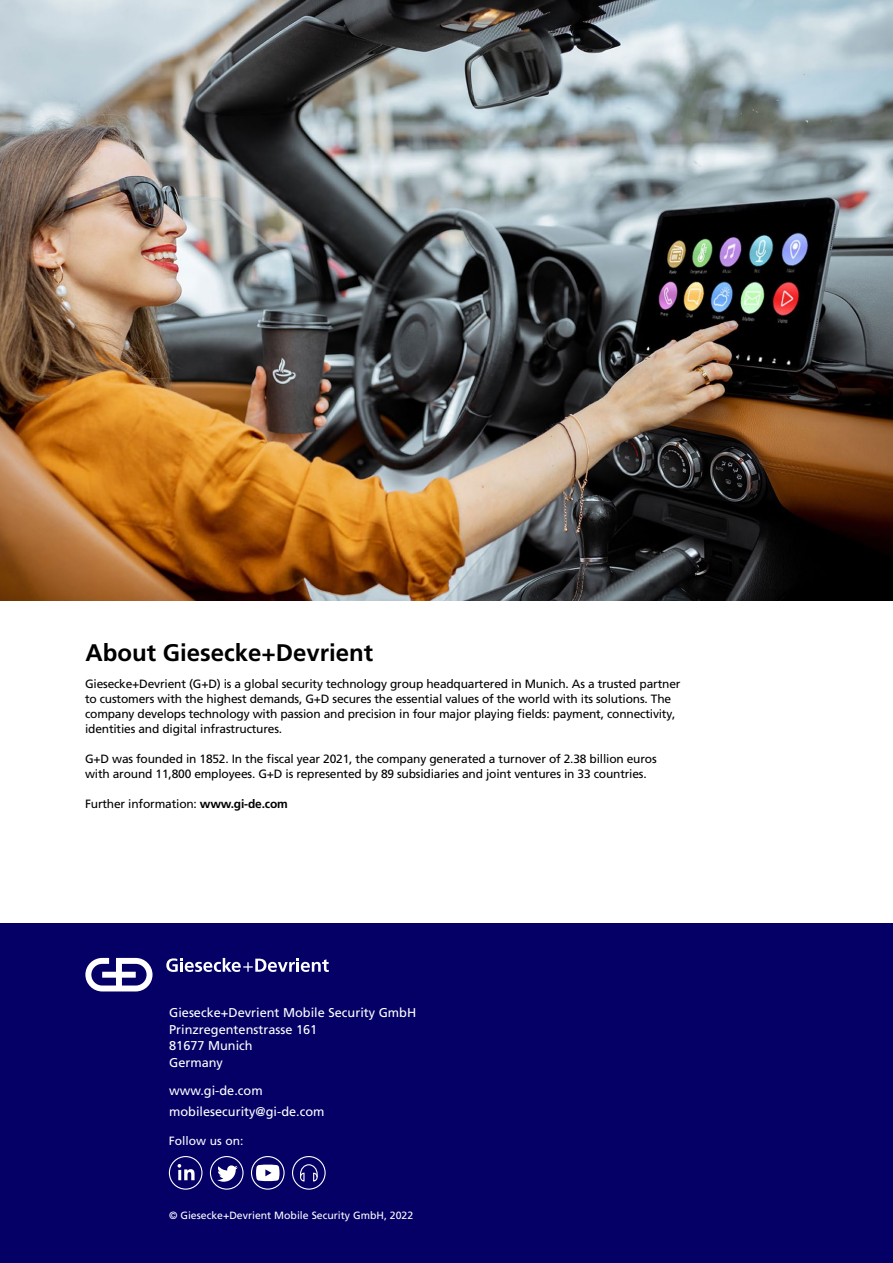
<style>
.page{position:relative;width:893px;height:1263px;background:#fff}
.page>*{position:absolute;margin:0;border:0;box-sizing:border-box;transform-origin:0 0}
.t1{font:700 24px "Frutiger LT Pro";color:#000}
.t2{font:12.75px/16.5px "Frutiger LT Pro";color:#fff}
.t3{font:12px/15px "Frutiger LT Pro";letter-spacing:-.015em;color:#000}
.t4{font:12px "Frutiger LT Pro";color:#fff}
.t5{font:10.5px "Frutiger LT Pro";color:#fff}
.s1{font-weight:700}
</style>
<div class="page">
<div style="left:0;top:923px;width:893px;height:340px;background:#040066"></div>
<svg style="left:178px;top:1164px;width:17px;height:16px"></svg>
<div style="left:169px;top:1156px;width:33px;height:34px;border:1px solid #fff;border-radius:50%"></div>
<svg style="left:217px;top:1165px;width:21px;height:17px"></svg>
<div style="left:210px;top:1156px;width:34px;height:34px;border:1px solid #fff;border-radius:50%"></div>
<svg style="left:256px;top:1164px;width:23px;height:17px"></svg>
<div style="left:251px;top:1156px;width:34px;height:34px;border:1px solid #fff;border-radius:50%"></div>
<svg style="left:300px;top:1164px;width:18px;height:18px"></svg>
<div style="left:292px;top:1156px;width:34px;height:34px;border:1px solid #fff;border-radius:50%"></div>
<svg style="left:85px;top:958px;width:68px;height:33px"></svg>
<svg style="left:166px;top:958px;width:163px;height:14px"></svg>
<img style="left:0;top:0;width:893px;height:600px">
<h1 class="t1" style="left:85px;top:638px;width:289px">About Giesecke+Devrient</h1>
<p class="t3" style="left:85px;top:676px;width:597px">Giesecke+Devrient (G+D) is a global security technology group headquartered in Munich. As a trusted partner to customers with the highest demands, G+D secures the essential values of the world with its solutions. The company develops technology with passion and precision in four major playing fields: payment, connectivity, identities and digital infrastructures.</p>
<p class="t3" style="left:85px;top:751px;width:573px">G+D was founded in 1852. In the fiscal year 2021, the company generated a turnover of 2.38 billion euros with around 11,800 employees. G+D is represented by 89 subsidiaries and joint ventures in 33 countries.</p>
<p class="t3" style="left:85px;top:796px;width:204px">Further information: <span class="s1">www.gi-de.com</span></p>
<p class="t2" style="left:169px;top:1005px;width:249px">Giesecke+Devrient Mobile Security GmbH<br>Prinzregentenstrasse 161<br>81677 Munich<br>Germany</p>
<p class="t2" style="left:169px;top:1080px;width:157px;line-height:20.4px">www.gi-de.com mobilesecurity@gi-de.com</p>
<p class="t4" style="left:169px;top:1134px;width:76px">Follow us on:</p>
<p class="t5" style="left:169px;top:1209px;width:246px">© Giesecke+Devrient Mobile Security GmbH, 2022</p>
</div>
